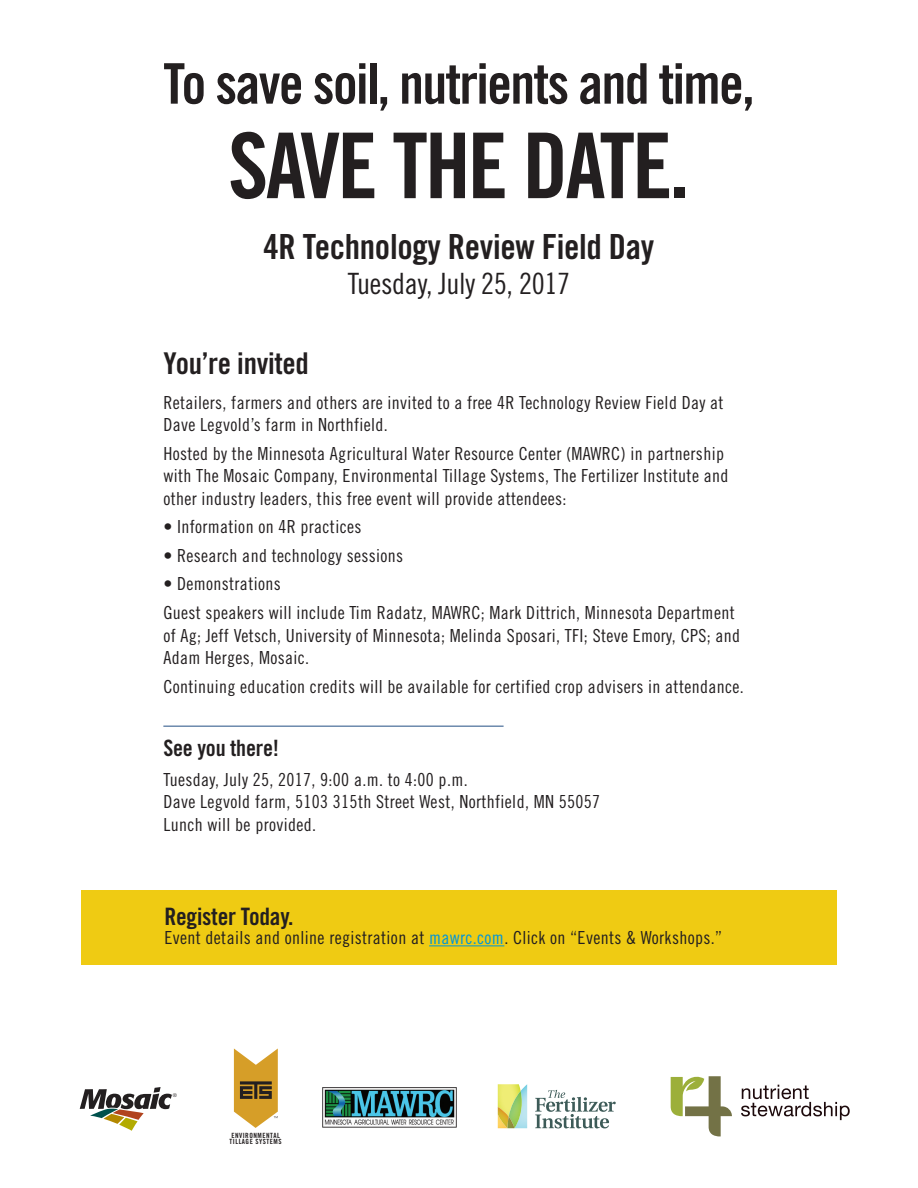
<style>
.page{position:relative;width:918px;height:1188px;background:#fff}
.page>*{position:absolute;margin:0;border:0;box-sizing:border-box;transform-origin:0 0}
.t1{font:90.75px "Trade Gothic LT Std Bd Cn 20";letter-spacing:-.03em;color:#231f20}
.t2{font:56.1px "Trade Gothic LT Std Bd Cn 20";letter-spacing:-.03em;color:#231f20}
.t3{font:34.65px "Trade Gothic LT Std Bd Cn 20";letter-spacing:-.01em;color:#231f20}
.t4{font:30px "Trade Gothic LT Std Bd Cn 20";letter-spacing:-.01em;color:#231f20}
.t5{font:29.4px "Trade Gothic LT Std Cn 18";letter-spacing:-.01em;color:#231f20}
.t6{font:24px "Trade Gothic LT Std Bd Cn 20";letter-spacing:-.01em;color:#231f20}
.t7{font:22.5px "Trade Gothic LT Std Bd Cn 20";letter-spacing:-.01em;color:#231f20}
.t8{font:18px/22.5px "Trade Gothic LT Std Cn 18";letter-spacing:.02em;color:#231f20}
.t9{font:7.2px/6.8px "Trade Gothic Bold Cond Twenty";letter-spacing:.07em;color:#231f20}
.t10{font:300 5.25px "Helvetica Neue LT Std";color:#231f20}
.s1{color:#0095d9}
</style>
<div class="page">
<svg style="left:234px;top:1049px;width:44px;height:79px"></svg>
<svg style="left:671px;top:1076px;width:61px;height:60px"></svg>
<svg style="left:741px;top:1085px;width:109px;height:35px"></svg>
<svg style="left:498px;top:1084px;width:29px;height:44px"></svg>
<svg style="left:535px;top:1090px;width:81px;height:38px"></svg>
<svg style="left:80px;top:1087px;width:92px;height:44px"></svg>
<div style="left:81px;top:890px;width:756px;height:75px;background:#efcb13"></div>
<hr style="left:429px;top:945px;width:75px;height:1px;background:#0095d9">
<hr style="left:163px;top:726px;width:341px;height:1px;background:#234f83">
<img style="left:322px;top:1088px;width:135px;height:40px">
<p class="t2" style="left:163px;top:50px;width:593px">To save soil, nutrients and time,</p>
<p class="t1" style="left:228px;top:111px;width:463px">SAVE THE DATE.</p>
<p class="t3" style="left:264px;top:225px;width:392px">4R Technology Review Field Day</p>
<p class="t5" style="left:348px;top:266px;width:224px">Tuesday, July 25, 2017</p>
<p class="t4" style="left:163px;top:345px;width:147px">You’re invited</p>
<p class="t8" style="left:163px;top:391px;width:562px">Retailers, farmers and others are invited to a free 4R Technology Review Field Day at<br>Dave Legvold’s farm in Northfield.</p>
<p class="t8" style="left:163px;top:442px;width:567px">Hosted by the Minnesota Agricultural Water Resource Center (MAWRC) in partnership with The Mosaic Company, Environmental Tillage Systems, The Fertilizer Institute and other industry leaders, this free event will provide attendees:</p>
<p class="t8" style="left:163px;top:515px;width:200px">• Information on 4R practices</p>
<p class="t8" style="left:163px;top:544px;width:241px">• Research and technology sessions</p>
<p class="t8" style="left:163px;top:573px;width:119px">• Demonstrations</p>
<p class="t8" style="left:163px;top:601px;width:578px">Guest speakers will include Tim Radatz, MAWRC; Mark Dittrich, Minnesota Department of Ag; Jeff Vetsch, University of Minnesota; Melinda Sposari, TFI; Steve Emory, CPS; and<br>Adam Herges, Mosaic.</p>
<p class="t8" style="left:163px;top:675px;width:582px">Continuing education credits will be available for certified crop advisers in attendance.</p>
<p class="t7" style="left:163px;top:735px;width:117px">See you there!</p>
<p class="t8" style="left:163px;top:768px;width:438px">Tuesday, July 25, 2017, 9:00 a.m. to 4:00 p.m.<br>Dave Legvold farm, 5103 315th Street West, Northfield, MN 55057<br>Lunch will be provided.</p>
<p class="t6" style="left:164px;top:901px;width:131px">Register Today.</p>
<p class="t8" style="left:164px;top:926px;width:559px">Event details and online registration at <span class="s1">mawrc.com</span>. Click on “Events &amp; Workshops.”</p>
<p class="t10" style="left:173px;top:1092px;width:6px">®</p>
<p class="t9" style="left:230px;top:1132px;width:53px">ENVIRONMENTAL<br>TILLAGE SYSTEMS</p>
</div>
